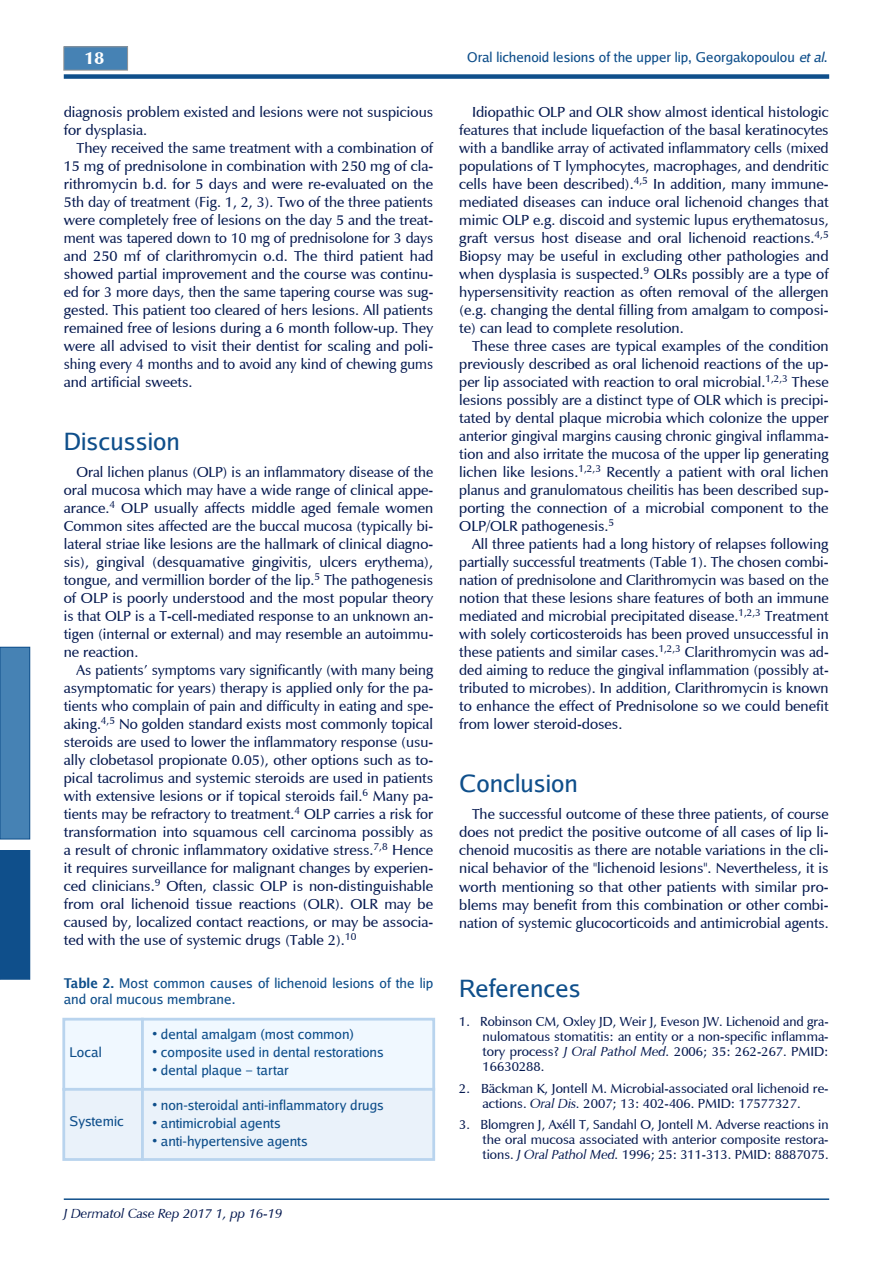
<style>
.page{position:relative;width:893px;height:1263px;background:#fff}
.page>*{position:absolute;margin:0;border:0;box-sizing:border-box;transform-origin:0 0}
.t1{font:24px "Luxi Sans";color:#0f4f8b}
.t2{font:700 18px "Mg Open Cosmetica";color:#fff}
.t3{font:15px/18px "Mg Open Cosmetica";color:#051950;text-align:justify}
.t4{font:15px/18px "Mg Open Cosmetica";color:#051950;text-align:justify;scale:.96 1}
.t5{font:13.5px/15px "Mg Open Cosmetica";color:#051950;text-align:justify}
.t6{font:13.5px/16.2px "Luxi Sans";color:#0f4f8b}
.t7{font:italic 13.5px "Mg Open Cosmetica";color:#051950}
.s1{font-weight:700}
.s2{font-style:italic}
</style>
<div class="page">
<div style="left:64px;top:74px;width:765px;height:5px;background:#0f4f8b"></div>
<hr style="left:64px;top:1198px;width:765px;height:2px;background:#0f4f8b">
<div style="left:0;top:850px;width:30px;height:129px;background:#0f4f8b"></div>
<div style="left:0;top:647px;width:30px;height:192px;background:#4682b4"></div>
<div style="left:0;top:647px;width:30px;height:192px;border:1px solid #0f4f8b"></div>
<div style="left:64px;top:47px;width:64px;height:23px;background:#4682b4"></div>
<div style="left:64px;top:47px;width:64px;height:23px;border:1px solid #969696"></div>
<div style="left:64px;top:1019px;width:78px;height:70px;background:#f0f8ff"></div>
<div style="left:62px;top:1018px;width:82px;height:73px;border:3px solid #b9d4ee"></div>
<div style="left:142px;top:1019px;width:292px;height:70px;background:#f0f8ff"></div>
<div style="left:141px;top:1018px;width:294px;height:73px;border:3px solid #b9d4ee"></div>
<div style="left:64px;top:1089px;width:78px;height:70px;background:#eaf2fa"></div>
<div style="left:62px;top:1088px;width:82px;height:73px;border:3px solid #b9d4ee"></div>
<div style="left:142px;top:1089px;width:292px;height:70px;background:#eaf2fa"></div>
<div style="left:141px;top:1088px;width:294px;height:73px;border:3px solid #b9d4ee"></div>
<p class="t2" style="left:85px;top:47px;width:21px">18</p>
<p class="t3" style="left:64px;top:104px;width:371px">diagnosis problem existed and lesions were not suspicious for dysplasia.</p>
<p class="t3" style="left:64px;top:140px;width:371px;text-indent:13px">They received the same treatment with a combination of 15 mg of prednisolone in combination with 250 mg of cla&shy;rithromycin b.d. for 5 days and were re-evaluated on the 5th day of treatment (Fig. 1, 2, 3). Two of the three patients were completely free of lesions on the day 5 and the treat&shy;ment was tapered down to 10 mg of prednisolone for 3 days and 250 mf of clarithromycin o.d. The third patient had showed partial improvement and the course was continu&shy;ed for 3 more days, then the same tapering course was sug&shy;gested. This patient too cleared of hers lesions. All patients remained free of lesions during a 6 month follow-up. They were all advised to visit their dentist for scaling and poli&shy;shing every 4 months and to avoid any kind of chewing gums and artificial sweets.</p>
<h1 class="t1" style="left:64px;top:426px;width:118px">Discussion</h1>
<p class="t4" style="left:64px;top:464px;width:387px;text-indent:13px">Oral lichen planus (OLP) is an inflammatory disease of the oral mucosa which may have a wide range of clinical appe&shy;arance.<sup>4</sup> OLP usually affects middle aged female women Common sites affected are the buccal mucosa (typically bi&shy;lateral striae like lesions are the hallmark of clinical diagno&shy;sis), gingival (desquamative gingivitis, ulcers erythema), tongue, and vermillion border of the lip.<sup>5</sup> The pathogenesis of OLP is poorly understood and the most popular theory is that OLP is a T-cell-mediated response to an unknown an&shy;tigen (internal or external) and may resemble an autoimmu&shy;ne reaction.</p>
<p class="t3" style="left:64px;top:662px;width:371px;text-indent:13px">As patients’ symptoms vary significantly (with many being asymptomatic for years) therapy is applied only for the pa&shy;tients who complain of pain and difficulty in eating and spe&shy;aking.<sup>4,5</sup> No golden standard exists most commonly topical steroids are used to lower the inflammatory response (usu&shy;ally clobetasol propionate 0.05), other options such as to&shy;pical tacrolimus and systemic steroids are used in patients with extensive lesions or if topical steroids fail.<sup>6</sup> Many pa&shy;tients may be refractory to treatment.<sup>4</sup> OLP carries a risk for transformation into squamous cell carcinoma possibly as a result of chronic inflammatory oxidative stress.<sup>7,8</sup> Hence it requires surveillance for malignant changes by experien&shy;ced clinicians.<sup>9</sup> Often, classic OLP is non-distinguishable from oral lichenoid tissue reactions (OLR). OLR may be caused by, localized contact reactions, or may be associa&shy;ted with the use of systemic drugs (Table 2).<sup>10</sup></p>
<p class="t6" style="left:64px;top:975px;width:371px"><span class="s1">Table 2.</span> Most common causes of lichenoid lesions of the lip and oral mucous membrane.</p>
<p class="t6" style="left:69px;top:1043px;width:34px">Local</p>
<p class="t6" style="left:69px;top:1113px;width:56px">Systemic</p>
<p class="t6" style="left:152px;top:1026px;width:203px">• dental amalgam (most common)</p>
<p class="t6" style="left:152px;top:1044px;width:233px">• composite used in dental restorations</p>
<p class="t6" style="left:152px;top:1062px;width:138px">• dental plaque – tartar</p>
<p class="t6" style="left:152px;top:1096px;width:233px">• non-steroidal anti-inflammatory drugs</p>
<p class="t6" style="left:152px;top:1114px;width:130px">• antimicrobial agents</p>
<p class="t6" style="left:152px;top:1132px;width:157px">• anti-hypertensive agents</p>
<p class="t7" style="left:64px;top:1205px;width:220px">J Dermatol Case Rep 2017 1, pp 16-19</p>
<p class="t6" style="left:467px;top:48px;width:362px">Oral lichenoid lesions of the upper lip, Georgakopoulou <span class="s2">et al</span>.</p>
<p class="t3" style="left:459px;top:104px;width:371px;text-indent:13px">Idiopathic OLP and OLR show almost identical histologic features that include liquefaction of the basal keratinocytes with a bandlike array of activated inflammatory cells (mixed populations of T lymphocytes, macrophages, and dendritic cells have been described).<sup>4,5</sup> In addition, many immune&shy;mediated diseases can induce oral lichenoid changes that mimic OLP e.g. discoid and systemic lupus erythematosus, graft versus host disease and oral lichenoid reactions.<sup>4,5<br></sup>Biopsy may be useful in excluding other pathologies and when dysplasia is suspected.<sup>9</sup> OLRs possibly are a type of hypersensitivity reaction as often removal of the allergen (e.g. changing the dental filling from amalgam to composi&shy;te) can lead to complete resolution.</p>
<p class="t3" style="left:459px;top:338px;width:371px;text-indent:13px">These three cases are typical examples of the condition previously described as oral lichenoid reactions of the up&shy;per lip associated with reaction to oral microbial.<sup>1,2,3</sup> These lesions possibly are a distinct type of OLR which is precipi&shy;tated by dental plaque microbia which colonize the upper anterior gingival margins causing chronic gingival inflamma&shy;tion and also irritate the mucosa of the upper lip generating lichen like lesions.<sup>1,2,3</sup> Recently a patient with oral lichen planus and granulomatous cheilitis has been described sup&shy;porting the connection of a microbial component to the OLP/OLR pathogenesis.<sup>5</sup></p>
<p class="t3" style="left:459px;top:536px;width:371px;text-indent:13px">All three patients had a long history of relapses following partially successful treatments (Table 1). The chosen combi&shy;nation of prednisolone and Clarithromycin was based on the notion that these lesions share features of both an immune mediated and microbial precipitated disease.<sup>1,2,3</sup> Treatment with solely corticosteroids has been proved unsuccessful in these patients and similar cases.<sup>1,2,3</sup> Clarithromycin was ad&shy;ded aiming to reduce the gingival inflammation (possibly at&shy;tributed to microbes). In addition, Clarithromycin is known to enhance the effect of Prednisolone so we could benefit from lower steroid-doses.</p>
<h1 class="t1" style="left:459px;top:768px;width:120px">Conclusion</h1>
<p class="t3" style="left:459px;top:806px;width:371px;text-indent:13px">The successful outcome of these three patients, of course does not predict the positive outcome of all cases of lip li&shy;chenoid mucositis as there are notable variations in the cli&shy;nical behavior of the "lichenoid lesions". Nevertheless, it is worth mentioning so that other patients with similar pro&shy;blems may benefit from this combination or other combi&shy;nation of systemic glucocorticoids and antimicrobial agents.</p>
<h1 class="t1" style="left:459px;top:973px;width:123px">References</h1>
<p class="t5" style="left:483px;top:1014px;width:348px;text-indent:-23px">1. Robinson CM, Oxley JD, Weir J, Eveson JW. Lichenoid and gra&shy;nulomatous stomatitis: an entity or a non-specific inflamma&shy;tory process? <span class="s2">J Oral Pathol Med.</span> 2006; 35: 262-267. PMID:<br>16630288.</p>
<p class="t5" style="left:459px;top:1081px;width:371px;text-align:center">2. Bäckman K, Jontell M. Microbial-associated oral lichenoid re&shy;actions. <span class="s2">Oral Dis.</span> 2007; 13: 402-406. PMID: 17577327.</p>
<p class="t5" style="left:483px;top:1117px;width:347px;text-indent:-23px">3. Blomgren J, Axéll T, Sandahl O, Jontell M. Adverse reactions in the oral mucosa associated with anterior composite restora&shy;tions. <span class="s2">J Oral Pathol Med.</span> 1996; 25: 311-313. PMID: 8887075.</p>
</div>
